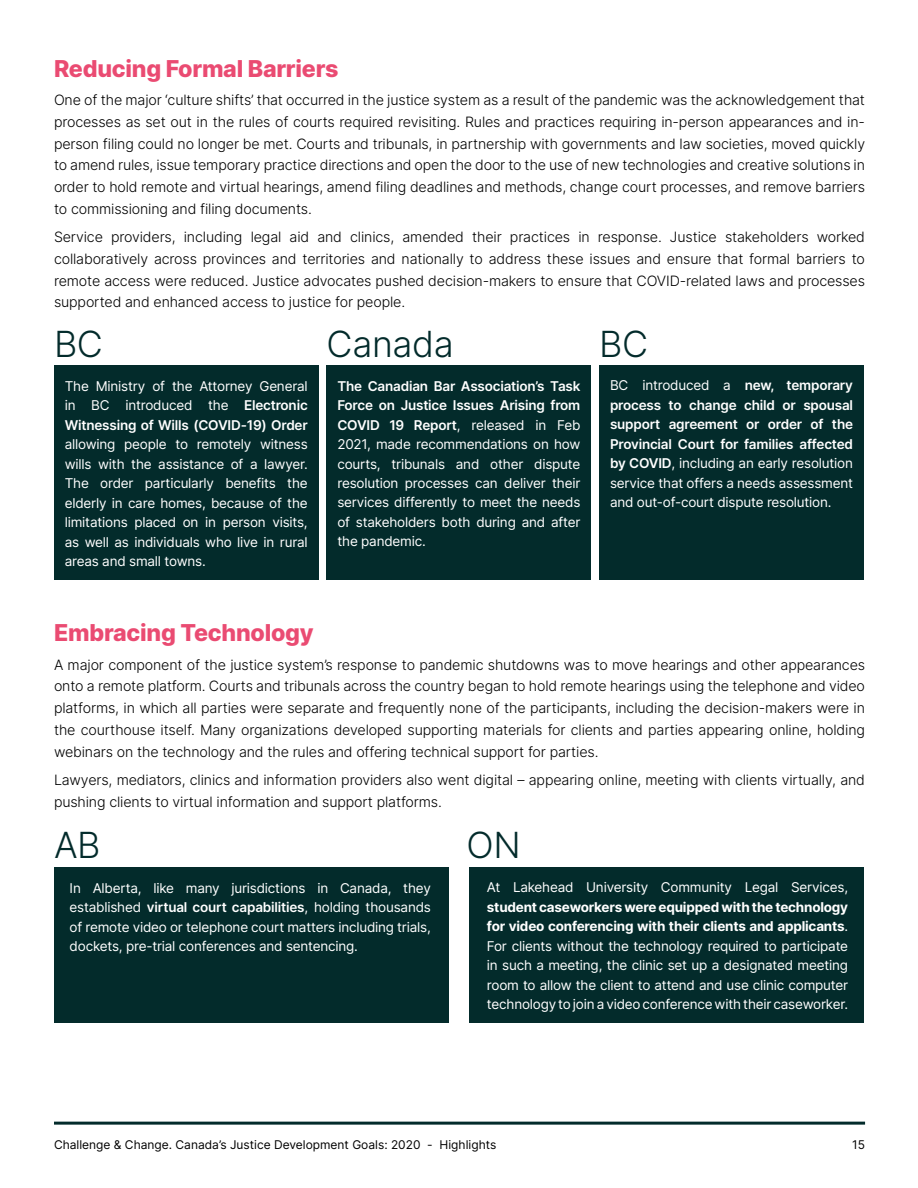
<style>
.page{position:relative;width:918px;height:1188px;background:#fff}
.page>*{position:absolute;margin:0;border:0;box-sizing:border-box;transform-origin:0 0}
.t1{font:300 36px "Inter";letter-spacing:-.01em;color:#032b2b}
.t2{font:800 23.25px "Inter";letter-spacing:-.01em;color:#ea4b72}
.t3{font:300 14.25px/21.8px "Inter";letter-spacing:-.01em;color:#000;text-align:justify}
.t4{font:13.5px/19.5px "Inter";letter-spacing:-.015em;color:#fff;text-align:justify}
.t5{font:600 13.5px/19.5px "Inter";letter-spacing:-.015em;color:#fff;text-align:justify}
.t6{font:12px "Inter";color:#000}
.s1{font-weight:600}
.s2{font-weight:400}
.s3{font-weight:700}
</style>
<div class="page">
<hr style="left:54px;top:1122px;width:811px;height:3px;background:#032b2b">
<div style="left:54px;top:366px;width:265px;height:214px;background:#032b2b"></div>
<div style="left:54px;top:868px;width:394px;height:155px;background:#032b2b"></div>
<div style="left:327px;top:366px;width:264px;height:214px;background:#032b2b"></div>
<div style="left:599px;top:366px;width:265px;height:214px;background:#032b2b"></div>
<div style="left:470px;top:868px;width:394px;height:155px;background:#032b2b"></div>
<h2 class="t2" style="left:54px;top:51px;width:286px">Reducing Formal Barriers</h2>
<p class="t3" style="left:54px;top:89px;width:813px">One of the major ‘culture shifts’ that occurred in the justice system as a result of the pandemic was the acknowledgement that processes as set out in the rules of courts required revisiting. Rules and practices requiring in-person appearances and in&shy;person filing could no longer be met. Courts and tribunals, in partnership with governments and law societies, moved quickly to amend rules, issue temporary practice directions and open the door to the use of new technologies and creative solutions in order to hold remote and virtual hearings, amend filing deadlines and methods, change court processes, and remove barriers to commissioning and filing documents.</p>
<p class="t3" style="left:54px;top:226px;width:813px">Service providers, including legal aid and clinics, amended their practices in response. Justice stakeholders worked collaboratively across provinces and territories and nationally to address these issues and ensure that formal barriers to remote access were reduced. Justice advocates pushed decision-makers to ensure that COVID-related laws and processes supported and enhanced access to justice for people.</p>
<h1 class="t1" style="left:54px;top:318px;width:51px">BC</h1>
<p class="t4" style="left:65px;top:376px;width:245px">The Ministry of the Attorney General in BC introduced the <span class="s1">Electronic Witnessing of Wills (COVID-19) Order</span></p>
<p class="t4" style="left:65px;top:434px;width:244px">allowing people to remotely witness wills with the assistance of a lawyer.<br>The order particularly benefits the elderly in care homes, because of the limitations placed on in person visits, as well as individuals who live in rural areas and small towns.</p>
<h1 class="t1" style="left:327px;top:318px;width:129px">Canada</h1>
<h1 class="t1" style="left:599px;top:318px;width:51px">BC</h1>
<p class="t4" style="left:337px;top:376px;width:245px"><span class="s1">The Canadian Bar Association’s Task Force on Justice Issues Arising from COVID 19 Report</span>, released in Feb 2021, made recommendations on how courts, tribunals and other dispute resolution processes can deliver their services differently to meet the needs of stakeholders both during and after the pandemic.</p>
<p class="t5" style="left:610px;top:376px;width:245px"><span class="s2">BC introduced a</span> new, temporary process to change child or spousal support agreement or order of the Provincial Court for families affected by COVID<span class="s2">, including an early resolution service that offers a needs assessment and out-of-court dispute resolution.</span></p>
<h2 class="t2" style="left:54px;top:616px;width:261px">Embracing Technology</h2>
<p class="t3" style="left:54px;top:653px;width:813px">A major component of the justice system’s response to pandemic shutdowns was to move hearings and other appearances onto a remote platform. Courts and tribunals across the country began to hold remote hearings using the telephone and video platforms, in which all parties were separate and frequently none of the participants, including the decision-makers were in the courthouse itself. Many organizations developed supporting materials for clients and parties appearing online, holding webinars on the technology and the rules and offering technical support for parties.</p>
<p class="t3" style="left:54px;top:769px;width:813px">Lawyers, mediators, clinics and information providers also went digital – appearing online, meeting with clients virtually, and pushing clients to virtual information and support platforms.</p>
<h1 class="t1" style="left:54px;top:819px;width:48px">AB</h1>
<p class="t4" style="left:70px;top:878px;width:363px">In Alberta, like many jurisdictions in Canada, they established <span class="s1">virtual court capabilities</span>, holding thousands of remote video or telephone court matters including trials, dockets, pre-trial conferences and sentencing.</p>
<h1 class="t1" style="left:467px;top:819px;width:56px">ON</h1>
<p class="t4" style="left:487px;top:878px;width:363px">At Lakehead University Community Legal Services,</p>
<p class="t4" style="left:487px;top:897px;width:363px"><span class="s3">student caseworkers were equipped with the technology for video conferencing with their clients and applicants</span>.<br>For clients without the technology required to participate in such a meeting, the clinic set up a designated meeting room to allow the client to attend and use clinic computer technology to join a video conference with their caseworker.</p>
<p class="t6" style="left:54px;top:1136px;width:444px">Challenge &amp; Change. Canada’s Justice Development Goals: 2020 - Highlights</p>
<p class="t6" style="left:852px;top:1136px;width:14px">15</p>
</div>
